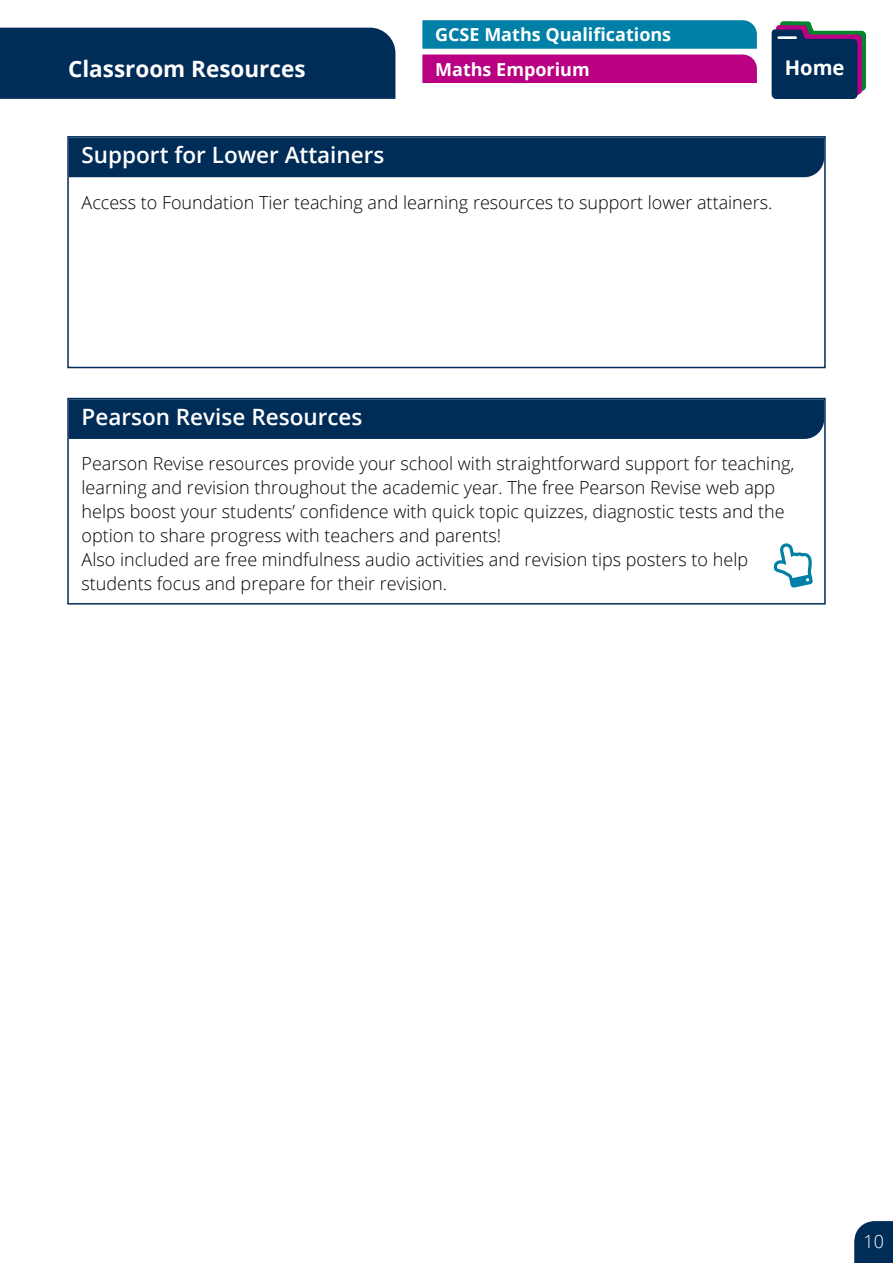
<style>
.page{position:relative;width:893px;height:1263px;background:#fff}
.page>*{position:absolute;margin:0;border:0;box-sizing:border-box;transform-origin:0 0}
.t1{font:600 22.5px "Open Sans";color:#fff}
.t2{font:700 22.5px "Open Sans";color:#fff}
.t3{font:700 20.25px "Open Sans";color:#fff}
.t4{font:300 18px/24px "Open Sans";color:#000}
.t5{font:700 18px "Open Sans";color:#fff}
.t6{font:300 18px "Open Sans";color:#fff}
</style>
<div class="page">
<div style="left:70px;top:139px;width:753px;height:38px;background:#002c58"></div>
<div style="left:67px;top:136px;width:759px;height:232px;border:2px solid #002c58"></div>
<div style="left:70px;top:401px;width:753px;height:38px;background:#002c58"></div>
<div style="left:67px;top:398px;width:759px;height:206px;border:2px solid #002c58"></div>
<svg style="left:772px;top:21px;width:94px;height:78px;background:#284366"></svg>
<hr style="left:777px;top:36px;width:20px;height:3px;background:#fff">
<svg style="left:854px;top:1221px;width:39px;height:42px;background:#103962"></svg>
<div style="left:0;top:28px;width:395px;height:71px;background:#002c58"></div>
<div style="left:422px;top:55px;width:335px;height:28px;background:#b90082"></div>
<svg style="left:422px;top:20px;width:335px;height:29px;background:#0582a8"></svg>
<p class="t5" style="left:435px;top:22px;width:238px">GCSE Maths Qualifications</p>
<p class="t2" style="left:68px;top:53px;width:239px">Classroom Resources</p>
<p class="t5" style="left:435px;top:56px;width:156px">Maths Emporium</p>
<p class="t3" style="left:785px;top:53px;width:61px">Home</p>
<p class="t3" style="left:833px;top:53px;width:13px">e</p>
<p class="t1" style="left:82px;top:140px;width:304px">Support for Lower Attainers</p>
<p class="t4" style="left:82px;top:190px;width:692px">Access to Foundation Tier teaching and learning resources to support lower attainers.</p>
<p class="t1" style="left:82px;top:401px;width:282px">Pearson Revise Resources</p>
<p class="t4" style="left:82px;top:451px;width:714px">Pearson Revise resources provide your school with straightforward support for teaching, learning and revision throughout the academic year. The free Pearson Revise web app helps boost your students’ confidence with quick topic quizzes, diagnostic tests and the option to share progress with teachers and parents!<br>Also included are free mindfulness audio activities and revision tips posters to help students focus and prepare for their revision.</p>
<p class="t6" style="left:863px;top:1229px;width:22px">10</p>
</div>
